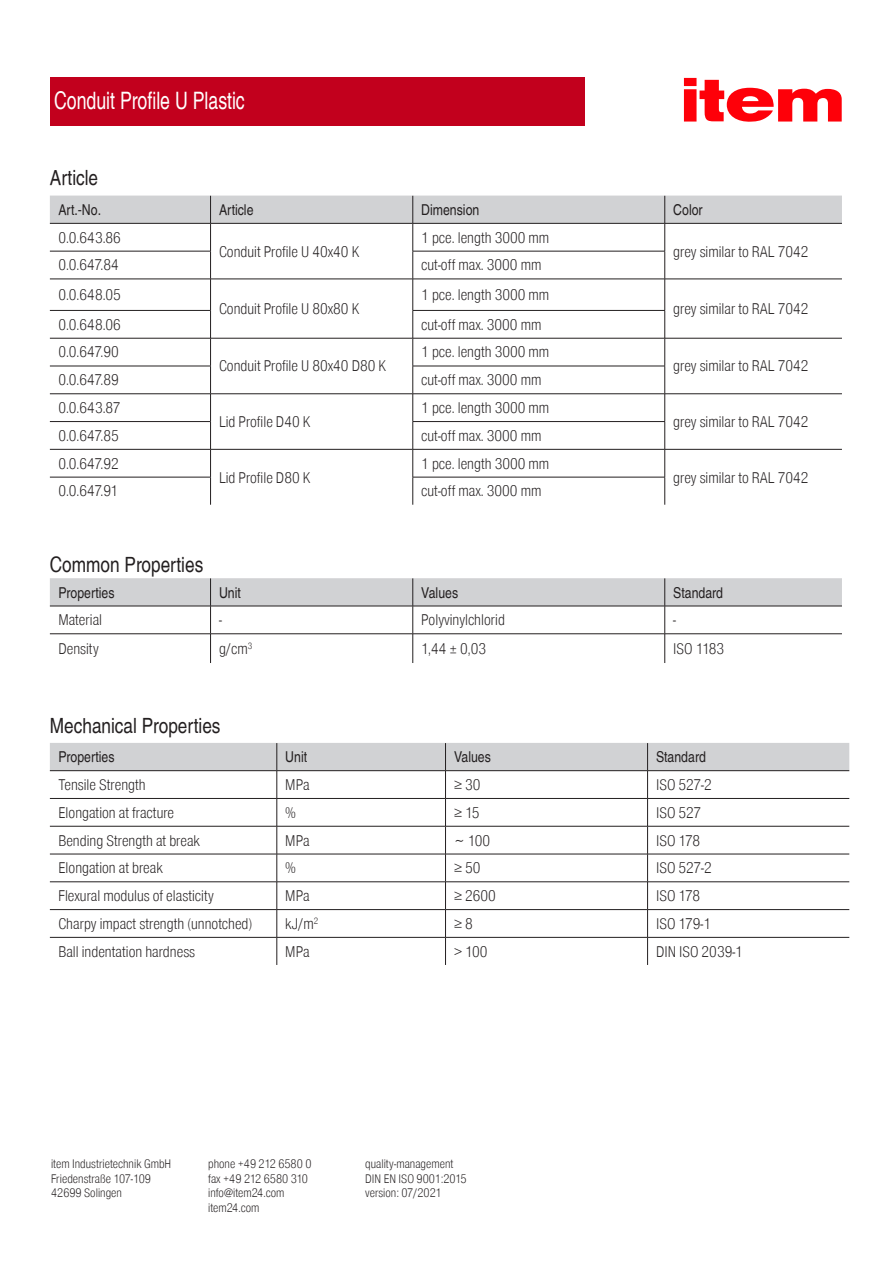
<style>
.page{position:relative;width:893px;height:1263px;background:#fff}
.page>*{position:absolute;margin:0;border:0;box-sizing:border-box;transform-origin:0 0}
.Headline_auf_rotem_B{font:24px "Item Global Reg Con";color:#fff;scale:.9 1}
.Copytext_Reg{font:21px "Nimbus Item Reg Con";color:#231f20}
.Copytext{font:21px "Item Global Reg Con";color:#231f20}
.Copytext-2{font:15px "Item Global Lig Con";color:#231f20}
.Copytext_Reg-2{font:15px "Nimbus Item Reg Con";color:#231f20}
.t1{font:12px/14.4px "Item Global Lig Con";color:#231f20}
</style>
<div class="page">
<div style="left:50px;top:78px;width:534px;height:48px;background:#c2001d"></div>
<svg style="left:684px;top:78px;width:158px;height:44px"></svg>
<hr style="left:50px;top:279px;width:161px;height:1px;background:#231f20">
<hr style="left:413px;top:279px;width:252px;height:1px;background:#231f20">
<hr style="left:50px;top:310px;width:161px;height:1px;background:#231f20">
<hr style="left:413px;top:310px;width:252px;height:1px;background:#231f20">
<hr style="left:50px;top:338px;width:161px;height:1px;background:#231f20">
<hr style="left:413px;top:338px;width:252px;height:1px;background:#231f20">
<hr style="left:50px;top:366px;width:161px;height:1px;background:#231f20">
<hr style="left:413px;top:366px;width:252px;height:1px;background:#231f20">
<hr style="left:50px;top:393px;width:161px;height:1px;background:#231f20">
<hr style="left:413px;top:393px;width:252px;height:1px;background:#231f20">
<hr style="left:50px;top:421px;width:161px;height:1px;background:#231f20">
<hr style="left:413px;top:421px;width:252px;height:1px;background:#231f20">
<hr style="left:50px;top:449px;width:161px;height:1px;background:#231f20">
<hr style="left:413px;top:449px;width:252px;height:1px;background:#231f20">
<hr style="left:50px;top:477px;width:161px;height:1px;background:#231f20">
<hr style="left:413px;top:477px;width:252px;height:1px;background:#231f20">
<hr style="left:211px;top:279px;width:202px;height:1px;background:#231f20">
<hr style="left:210px;top:279px;width:1px;height:31px;background:#231f20">
<hr style="left:412px;top:279px;width:1px;height:31px;background:#231f20">
<hr style="left:211px;top:338px;width:202px;height:1px;background:#231f20">
<svg style="left:412px;top:311px;width:1px;height:194px"></svg>
<svg style="left:50px;top:196px;width:792px;height:83px"></svg>
<hr style="left:665px;top:279px;width:177px;height:1px;background:#231f20">
<hr style="left:664px;top:279px;width:1px;height:31px;background:#231f20">
<hr style="left:665px;top:338px;width:177px;height:1px;background:#231f20">
<hr style="left:665px;top:393px;width:177px;height:1px;background:#231f20">
<hr style="left:665px;top:449px;width:177px;height:1px;background:#231f20">
<svg style="left:664px;top:311px;width:1px;height:194px"></svg>
<hr style="left:211px;top:393px;width:202px;height:1px;background:#231f20">
<hr style="left:211px;top:449px;width:202px;height:1px;background:#231f20">
<svg style="left:210px;top:311px;width:1px;height:194px"></svg>
<svg style="left:50px;top:578px;width:792px;height:85px"></svg>
<svg style="left:50px;top:743px;width:799px;height:222px"></svg>
<p class="Headline_auf_rotem_B" style="left:54px;top:84px;width:213px">Conduit Profile U Plastic</p>
<p class="Copytext_Reg" style="left:50px;top:165px;width:50px">Article</p>
<p class="Copytext_Reg-2" style="left:58px;top:201px;width:44px">Art.-No.</p>
<p class="Copytext_Reg-2" style="left:219px;top:201px;width:36px">Article</p>
<p class="Copytext_Reg-2" style="left:421px;top:201px;width:60px">Dimension</p>
<p class="Copytext_Reg-2" style="left:673px;top:201px;width:31px">Color</p>
<p class="Copytext-2" style="left:58px;top:227px;width:64px">0.0.643.86</p>
<p class="Copytext-2" style="left:219px;top:241px;width:142px">Conduit Profile U 40x40 K</p>
<p class="Copytext-2" style="left:421px;top:227px;width:129px">1 pce. length 3000 mm</p>
<p class="Copytext-2" style="left:673px;top:241px;width:137px">grey similar to RAL 7042</p>
<p class="Copytext-2" style="left:58px;top:255px;width:62px">0.0.647.84</p>
<p class="Copytext-2" style="left:421px;top:255px;width:122px">cut-off max. 3000 mm</p>
<p class="Copytext-2" style="left:58px;top:284px;width:64px">0.0.648.05</p>
<p class="Copytext-2" style="left:219px;top:298px;width:142px">Conduit Profile U 80x80 K</p>
<p class="Copytext-2" style="left:421px;top:284px;width:129px">1 pce. length 3000 mm</p>
<p class="Copytext-2" style="left:673px;top:298px;width:137px">grey similar to RAL 7042</p>
<p class="Copytext-2" style="left:58px;top:314px;width:64px">0.0.648.06</p>
<p class="Copytext-2" style="left:421px;top:314px;width:122px">cut-off max. 3000 mm</p>
<p class="Copytext-2" style="left:58px;top:342px;width:62px">0.0.647.90</p>
<p class="Copytext-2" style="left:219px;top:356px;width:169px">Conduit Profile U 80x40 D80 K</p>
<p class="Copytext-2" style="left:421px;top:342px;width:129px">1 pce. length 3000 mm</p>
<p class="Copytext-2" style="left:673px;top:356px;width:137px">grey similar to RAL 7042</p>
<p class="Copytext-2" style="left:58px;top:370px;width:62px">0.0.647.89</p>
<p class="Copytext-2" style="left:421px;top:370px;width:122px">cut-off max. 3000 mm</p>
<p class="Copytext-2" style="left:58px;top:397px;width:64px">0.0.643.87</p>
<p class="Copytext-2" style="left:219px;top:411px;width:93px">Lid Profile D40 K</p>
<p class="Copytext-2" style="left:421px;top:397px;width:129px">1 pce. length 3000 mm</p>
<p class="Copytext-2" style="left:673px;top:411px;width:137px">grey similar to RAL 7042</p>
<p class="Copytext-2" style="left:58px;top:425px;width:62px">0.0.647.85</p>
<p class="Copytext-2" style="left:421px;top:425px;width:122px">cut-off max. 3000 mm</p>
<p class="Copytext-2" style="left:58px;top:453px;width:62px">0.0.647.92</p>
<p class="Copytext-2" style="left:219px;top:467px;width:93px">Lid Profile D80 K</p>
<p class="Copytext-2" style="left:421px;top:453px;width:129px">1 pce. length 3000 mm</p>
<p class="Copytext-2" style="left:673px;top:467px;width:137px">grey similar to RAL 7042</p>
<p class="Copytext-2" style="left:58px;top:481px;width:61px">0.0.647.91</p>
<p class="Copytext-2" style="left:421px;top:481px;width:122px">cut-off max. 3000 mm</p>
<p class="Copytext" style="left:50px;top:549px;width:155px">Common Properties</p>
<p class="Copytext_Reg-2" style="left:58px;top:583px;width:58px">Properties</p>
<p class="Copytext_Reg-2" style="left:219px;top:583px;width:23px">Unit</p>
<p class="Copytext_Reg-2" style="left:421px;top:583px;width:38px">Values</p>
<p class="Copytext_Reg-2" style="left:673px;top:583px;width:51px">Standard</p>
<p class="Copytext-2" style="left:58px;top:609px;width:45px">Material</p>
<p class="Copytext-2" style="left:219px;top:609px;width:4px">-</p>
<p class="Copytext-2" style="left:421px;top:609px;width:85px">Polyvinylchlorid</p>
<p class="Copytext-2" style="left:673px;top:609px;width:4px">-</p>
<p class="Copytext-2" style="left:58px;top:638px;width:42px">Density</p>
<p class="Copytext-2" style="left:219px;top:638px;width:35px">g/cm<sup>3</sup></p>
<p class="Copytext-2" style="left:421px;top:638px;width:66px">1,44 ± 0,03</p>
<p class="Copytext-2" style="left:673px;top:638px;width:52px">ISO 1183</p>
<p class="Copytext_Reg" style="left:50px;top:712px;width:172px">Mechanical Properties</p>
<p class="Copytext_Reg-2" style="left:58px;top:748px;width:58px">Properties</p>
<p class="Copytext_Reg-2" style="left:285px;top:748px;width:23px">Unit</p>
<p class="Copytext_Reg-2" style="left:454px;top:748px;width:38px">Values</p>
<p class="Copytext_Reg-2" style="left:656px;top:748px;width:51px">Standard</p>
<p class="Copytext-2" style="left:58px;top:774px;width:89px">Tensile Strength</p>
<p class="Copytext-2" style="left:285px;top:774px;width:26px">MPa</p>
<p class="Copytext-2" style="left:454px;top:774px;width:28px">≥ 30</p>
<p class="Copytext-2" style="left:656px;top:774px;width:57px">ISO 527-2</p>
<p class="Copytext-2" style="left:58px;top:802px;width:117px">Elongation at fracture</p>
<p class="Copytext-2" style="left:285px;top:802px;width:12px">%</p>
<p class="Copytext-2" style="left:454px;top:802px;width:27px">≥ 15</p>
<p class="Copytext-2" style="left:656px;top:802px;width:47px">ISO 527</p>
<p class="Copytext-2" style="left:58px;top:830px;width:143px">Bending Strength at break</p>
<p class="Copytext-2" style="left:285px;top:830px;width:26px">MPa</p>
<p class="Copytext-2" style="left:454px;top:830px;width:38px">~ 100</p>
<p class="Copytext-2" style="left:656px;top:830px;width:46px">ISO 178</p>
<p class="Copytext-2" style="left:58px;top:857px;width:106px">Elongation at break</p>
<p class="Copytext-2" style="left:285px;top:857px;width:12px">%</p>
<p class="Copytext-2" style="left:454px;top:857px;width:28px">≥ 50</p>
<p class="Copytext-2" style="left:656px;top:857px;width:57px">ISO 527-2</p>
<p class="Copytext-2" style="left:58px;top:885px;width:157px">Flexural modulus of elasticity</p>
<p class="Copytext-2" style="left:285px;top:885px;width:26px">MPa</p>
<p class="Copytext-2" style="left:454px;top:885px;width:43px">≥ 2600</p>
<p class="Copytext-2" style="left:656px;top:885px;width:46px">ISO 178</p>
<p class="Copytext-2" style="left:58px;top:913px;width:196px">Charpy impact strength (unnotched)</p>
<p class="Copytext-2" style="left:285px;top:913px;width:35px">kJ/m<sup>2</sup></p>
<p class="Copytext-2" style="left:454px;top:913px;width:20px">≥ 8</p>
<p class="Copytext-2" style="left:656px;top:913px;width:57px">ISO 179-1</p>
<p class="Copytext-2" style="left:58px;top:941px;width:138px">Ball indentation hardness</p>
<p class="Copytext-2" style="left:285px;top:941px;width:26px">MPa</p>
<p class="Copytext-2" style="left:454px;top:941px;width:35px">&gt; 100</p>
<p class="Copytext-2" style="left:656px;top:941px;width:88px">DIN ISO 2039-1</p>
<p class="t1" style="left:51px;top:1157px;width:122px">item Industrietechnik GmbH<br>Friedenstraße 107-109<br>42699 Solingen</p>
<p class="t1" style="left:208px;top:1157px;width:105px">phone +49 212 6580 0 fax +49 212 6580 310 info@item24.com item24.com</p>
<p class="t1" style="left:365px;top:1157px;width:103px">quality-management<br>DIN EN ISO 9001:2015 version: 07/2021</p>
</div>
